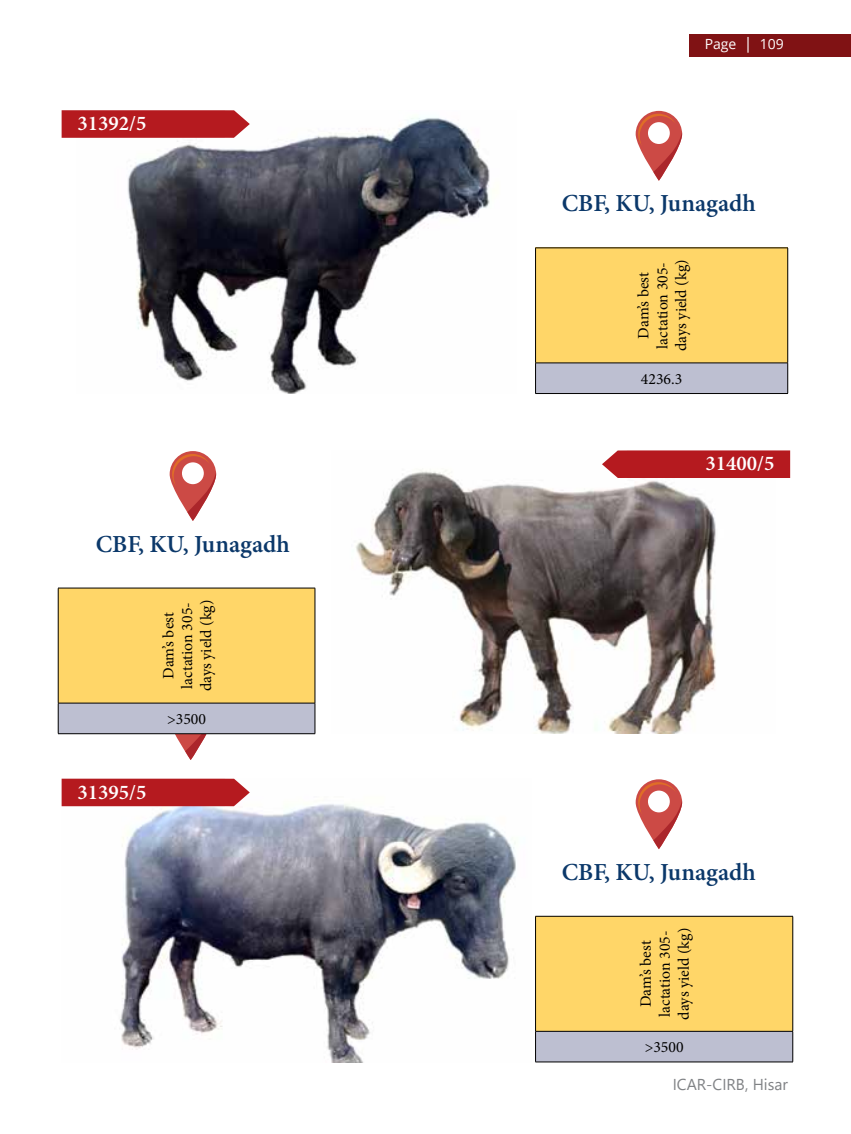
<style>
.page{position:relative;width:851px;height:1134px;background:#fff}
.page>*{position:absolute;margin:0;border:0;box-sizing:border-box;transform-origin:0 0}
.t1{font:600 24.5px "Minion Pro";color:#0b386a}
.t2{font:600 21px "Minion Pro";color:#fff}
.t3{font:15.75px/18.9px "Minion Pro";color:#000;text-align:center}
.t4{font:15.75px "Segoe UI";color:#808285}
.t5{font:14px "Open Sans";color:#fff}
.s1{font-size:15.75px}
</style>
<div class="page">
<div style="left:689px;top:34px;width:161px;height:23px;background:#801214"></div>
<svg style="left:170px;top:734px;width:44px;height:26px"></svg>
<img style="left:62px;top:804px;width:454px;height:258px">
<img style="left:356px;top:470px;width:360px;height:264px">
<img style="left:127px;top:117px;width:363px;height:277px">
<svg style="left:635px;top:111px;width:47px;height:70px"></svg>
<svg style="left:638px;top:114px;width:44px;height:67px"></svg>
<svg style="left:635px;top:779px;width:47px;height:70px"></svg>
<svg style="left:638px;top:782px;width:44px;height:67px"></svg>
<svg style="left:62px;top:110px;width:188px;height:28px"></svg>
<div style="left:535px;top:248px;width:252px;height:115px;background:#ffd668"></div>
<div style="left:535px;top:363px;width:252px;height:31px;background:#bdbfd1"></div>
<hr style="left:535px;top:248px;width:253px;height:1px;background:#000">
<hr style="left:535px;top:248px;width:1px;height:115px;background:#000">
<hr style="left:787px;top:248px;width:1px;height:115px;background:#000">
<hr style="left:535px;top:363px;width:253px;height:1px;background:#000">
<hr style="left:535px;top:363px;width:1px;height:30px;background:#000">
<hr style="left:787px;top:363px;width:1px;height:30px;background:#000">
<hr style="left:535px;top:393px;width:253px;height:1px;background:#000">
<div style="left:535px;top:916px;width:257px;height:115px;background:#ffd668"></div>
<div style="left:535px;top:1031px;width:257px;height:31px;background:#bdbfd1"></div>
<hr style="left:535px;top:916px;width:258px;height:1px;background:#000">
<hr style="left:535px;top:917px;width:1px;height:114px;background:#000">
<hr style="left:792px;top:917px;width:1px;height:114px;background:#000">
<hr style="left:535px;top:1031px;width:258px;height:1px;background:#000">
<hr style="left:535px;top:1032px;width:1px;height:30px;background:#000">
<hr style="left:792px;top:1032px;width:1px;height:30px;background:#000">
<hr style="left:535px;top:1062px;width:258px;height:1px;background:#000">
<svg style="left:170px;top:451px;width:46px;height:70px"></svg>
<svg style="left:172px;top:454px;width:44px;height:67px"></svg>
<svg style="left:602px;top:450px;width:188px;height:28px"></svg>
<div style="left:58px;top:588px;width:257px;height:115px;background:#ffd668"></div>
<div style="left:58px;top:703px;width:257px;height:31px;background:#bdbfd1"></div>
<hr style="left:58px;top:588px;width:257px;height:1px;background:#000">
<hr style="left:58px;top:588px;width:1px;height:115px;background:#000">
<hr style="left:314px;top:588px;width:1px;height:115px;background:#000">
<hr style="left:58px;top:703px;width:257px;height:1px;background:#000">
<hr style="left:58px;top:703px;width:1px;height:31px;background:#000">
<hr style="left:314px;top:703px;width:1px;height:31px;background:#000">
<hr style="left:58px;top:733px;width:257px;height:1px;background:#000">
<div style="left:62px;top:779px;width:188px;height:27px;background:#b51a1f"></div>
<h2 class="t2" style="left:77px;top:109px;width:71px">31392/5</h2>
<h1 class="t1" style="left:96px;top:527px;width:196px">CBF, KU, Junagadh</h1>
<p class="t3" style="left:159px;top:691px;width:93px;rotate:-90deg">Dam’s best lactation 305- days yield (kg)</p>
<p class="t3" style="left:167px;top:710px;width:40px">&gt;3500</p>
<h2 class="t2" style="left:77px;top:777px;width:71px">31395/5</h2>
<p class="t5" style="left:704px;top:35px;width:80px">Page <span class="s1">|</span> 109</p>
<h1 class="t1" style="left:562px;top:187px;width:196px">CBF, KU, Junagadh</h1>
<p class="t3" style="left:634px;top:351px;width:93px;rotate:-90deg">Dam’s best lactation 305- days yield (kg)</p>
<p class="t3" style="left:641px;top:370px;width:43px">4236.3</p>
<h2 class="t2" style="left:705px;top:449px;width:71px">31400/5</h2>
<h1 class="t1" style="left:562px;top:855px;width:196px">CBF, KU, Junagadh</h1>
<p class="t3" style="left:636px;top:1020px;width:93px;rotate:-90deg">Dam’s best lactation 305- days yield (kg)</p>
<p class="t3" style="left:644px;top:1038px;width:40px">&gt;3500</p>
<p class="t4" style="left:672px;top:1069px;width:117px">ICAR-CIRB, Hisar</p>
</div>
